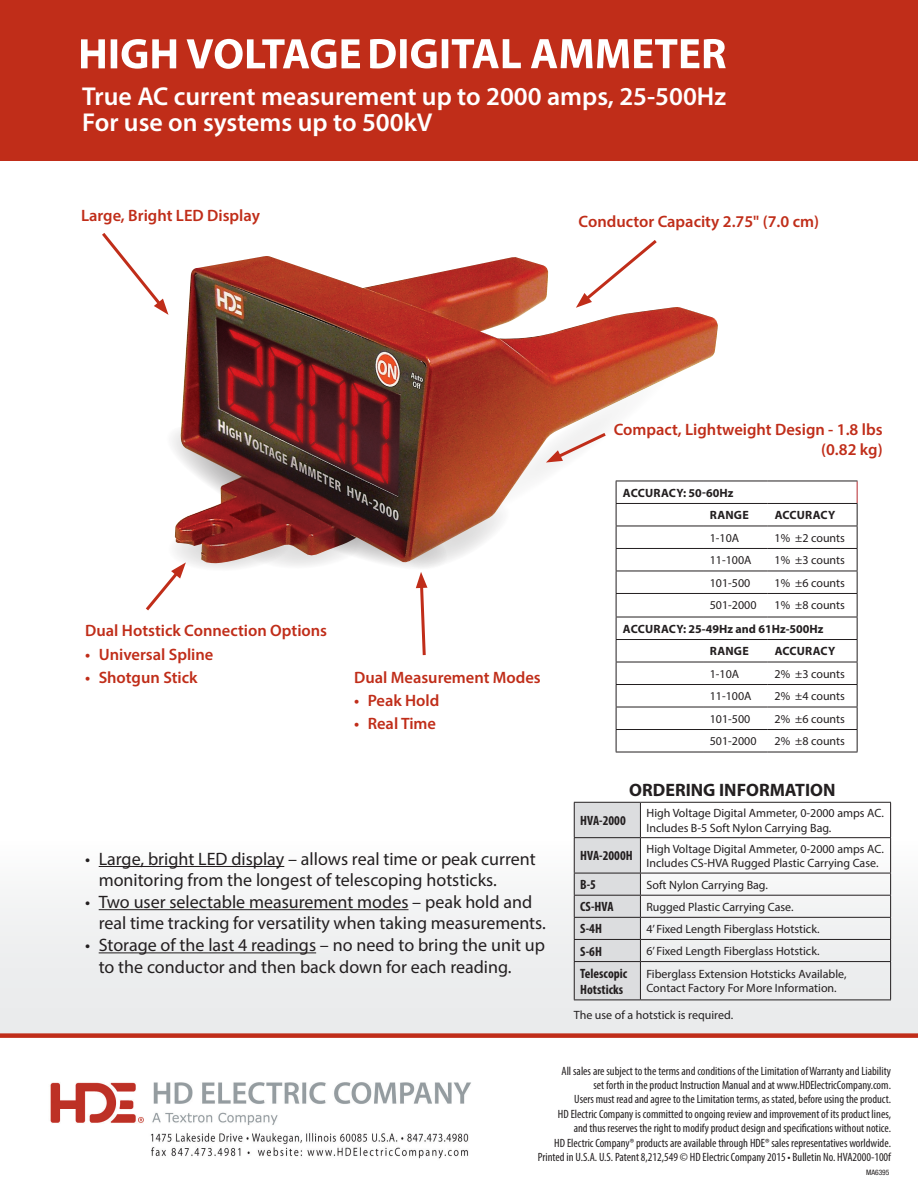
<style>
.page{position:relative;width:918px;height:1188px;background:#fff}
.page>*{position:absolute;margin:0;border:0;box-sizing:border-box;transform-origin:0 0}
.t1{font:600 25.95px "Myriad Pro";color:#fff}
.t2{font:18px/21.6px "Myriad Pro";color:#231f20}
.t3{font:700 18px "Myriad Pro";color:#231f20}
.t4{font:600 16.5px/19.8px "Myriad Pro";color:#c02d19;text-align:right}
.t5{font:700 condensed 13.5px/16.2px "Myriad Pro";color:#231f20}
.t6{font:condensed 12px "Myriad Pro";color:#231f20}
.t7{font:12px/14.4px "Myriad Pro";color:#231f20}
.t8{font:700 12px "Myriad Pro";letter-spacing:.005em;color:#231f20}
.t9{font:condensed 7.5px "Helvetica Neue LT Std";color:#231f20}
</style>
<div class="page">
<div style="left:0;top:0;width:918px;height:161px;background:#c02d19"></div>
<img style="left:182px;top:256px;width:536px;height:270px">
<svg style="left:172px;top:415px;width:231px;height:151px;background:#794444"></svg>
<svg style="left:576px;top:240px;width:84px;height:68px"></svg>
<svg style="left:102px;top:233px;width:66px;height:82px"></svg>
<svg style="left:146px;top:520px;width:218px;height:91px"></svg>
<div style="left:0;top:697px;width:918px;height:340px;background:linear-gradient(to right,#f7f7f8,#f5f5f6)"></div>
<img style="left:50px;top:1082px;width:421px;height:77px">
<div style="left:0;top:1033px;width:918px;height:5px;background:#c02d19"></div>
<svg style="left:403px;top:362px;width:277px;height:390px"></svg>
<hr style="left:616px;top:481px;width:87px;height:1px;background:#231f20">
<hr style="left:703px;top:481px;width:65px;height:1px;background:#231f20">
<hr style="left:768px;top:481px;width:90px;height:1px;background:#231f20">
<hr style="left:616px;top:503px;width:87px;height:1px;background:#231f20">
<hr style="left:703px;top:503px;width:65px;height:1px;background:#231f20">
<hr style="left:768px;top:503px;width:90px;height:1px;background:#231f20">
<hr style="left:616px;top:526px;width:87px;height:1px;background:#231f20">
<hr style="left:703px;top:526px;width:65px;height:1px;background:#231f20">
<hr style="left:768px;top:526px;width:90px;height:1px;background:#231f20">
<hr style="left:616px;top:548px;width:87px;height:1px;background:#231f20">
<hr style="left:703px;top:548px;width:65px;height:1px;background:#231f20">
<hr style="left:768px;top:548px;width:90px;height:1px;background:#231f20">
<hr style="left:616px;top:571px;width:87px;height:1px;background:#231f20">
<hr style="left:703px;top:571px;width:65px;height:1px;background:#231f20">
<hr style="left:768px;top:571px;width:90px;height:1px;background:#231f20">
<hr style="left:616px;top:593px;width:87px;height:1px;background:#231f20">
<hr style="left:703px;top:593px;width:65px;height:1px;background:#231f20">
<hr style="left:768px;top:593px;width:90px;height:1px;background:#231f20">
<hr style="left:616px;top:617px;width:87px;height:1px;background:#231f20">
<hr style="left:703px;top:617px;width:65px;height:1px;background:#231f20">
<hr style="left:768px;top:617px;width:90px;height:1px;background:#231f20">
<hr style="left:616px;top:639px;width:87px;height:1px;background:#231f20">
<hr style="left:703px;top:639px;width:65px;height:1px;background:#231f20">
<hr style="left:768px;top:639px;width:90px;height:1px;background:#231f20">
<hr style="left:616px;top:662px;width:87px;height:1px;background:#231f20">
<hr style="left:703px;top:662px;width:65px;height:1px;background:#231f20">
<hr style="left:768px;top:662px;width:90px;height:1px;background:#231f20">
<hr style="left:616px;top:684px;width:87px;height:1px;background:#231f20">
<hr style="left:703px;top:684px;width:65px;height:1px;background:#231f20">
<hr style="left:768px;top:684px;width:90px;height:1px;background:#231f20">
<hr style="left:616px;top:707px;width:87px;height:1px;background:#231f20">
<hr style="left:703px;top:707px;width:65px;height:1px;background:#231f20">
<hr style="left:768px;top:707px;width:90px;height:1px;background:#231f20">
<hr style="left:616px;top:729px;width:87px;height:1px;background:#231f20">
<hr style="left:703px;top:729px;width:65px;height:1px;background:#231f20">
<hr style="left:768px;top:729px;width:90px;height:1px;background:#231f20">
<hr style="left:616px;top:752px;width:87px;height:1px;background:#231f20">
<hr style="left:703px;top:752px;width:65px;height:1px;background:#231f20">
<hr style="left:768px;top:752px;width:90px;height:1px;background:#231f20">
<svg style="left:857px;top:481px;width:1px;height:271px"></svg>
<hr style="left:890px;top:803px;width:1px;height:34px;background:#231f20">
<hr style="left:640px;top:837px;width:251px;height:1px;background:#231f20">
<hr style="left:890px;top:838px;width:1px;height:35px;background:#231f20">
<hr style="left:640px;top:873px;width:251px;height:1px;background:#231f20">
<hr style="left:640px;top:895px;width:251px;height:1px;background:#231f20">
<hr style="left:640px;top:917px;width:251px;height:1px;background:#231f20">
<hr style="left:640px;top:939px;width:251px;height:1px;background:#231f20">
<svg style="left:574px;top:803px;width:67px;height:197px;background:#d2d3d5"></svg>
<svg style="left:890px;top:873px;width:1px;height:88px"></svg>
<hr style="left:574px;top:961px;width:66px;height:1px;background:#231f20">
<hr style="left:574px;top:962px;width:1px;height:38px;background:#231f20">
<hr style="left:640px;top:961px;width:251px;height:1px;background:#231f20">
<hr style="left:640px;top:962px;width:1px;height:38px;background:#231f20">
<hr style="left:890px;top:962px;width:1px;height:38px;background:#231f20">
<hr style="left:574px;top:1000px;width:66px;height:1px;background:#231f20">
<hr style="left:640px;top:1000px;width:251px;height:1px;background:#231f20">
<hr style="left:574px;top:802px;width:66px;height:1px;background:#231f20">
<hr style="left:640px;top:802px;width:251px;height:1px;background:#231f20">
<hr style="left:99px;top:866px;width:185px;height:1px;background:#231f20">
<hr style="left:99px;top:909px;width:310px;height:1px;background:#231f20">
<hr style="left:99px;top:952px;width:217px;height:1px;background:#231f20">
<svg style="left:370px;top:39px;width:356px;height:29px"></svg>
<svg style="left:81px;top:39px;width:279px;height:30px"></svg>
<p class="t1" style="left:82px;top:80px;width:645px">True AC current measurement up to 2000 amps, 25-500Hz</p>
<p class="t1" style="left:82px;top:106px;width:352px">For use on systems up to 500kV</p>
<p class="t4" style="left:81px;top:205px;width:181px">Large, Bright LED Display</p>
<p class="t4" style="left:579px;top:211px;width:242px">Conductor Capacity 2.75" (7.0 cm)</p>
<p class="t4" style="left:85px;top:621px;width:243px">Dual Hotstick Connection Options</p>
<p class="t4" style="left:85px;top:644px;width:130px">• Universal Spline</p>
<p class="t4" style="left:85px;top:667px;width:114px">• Shotgun Stick</p>
<p class="t4" style="left:354px;top:667px;width:188px">Dual Measurement Modes</p>
<p class="t4" style="left:354px;top:690px;width:87px">• Peak Hold</p>
<p class="t4" style="left:354px;top:713px;width:83px">• Real Time</p>
<p class="t2" style="left:99px;top:848px;width:439px;text-indent:-14px">• Large, bright LED display – allows real time or peak current monitoring from the longest of telescoping hotsticks.</p>
<p class="t2" style="left:99px;top:891px;width:449px;text-indent:-14px">• Two user selectable measurement modes – peak hold and real time tracking for versatility when taking measurements.</p>
<p class="t2" style="left:99px;top:934px;width:448px;text-indent:-14px">• Storage of the last 4 readings – no need to bring the unit up to the conductor and then back down for each reading.</p>
<p class="t4" style="left:614px;top:419px;width:270px">Compact, Lightweight Design - 1.8 lbs (0.82 kg)</p>
<p class="t8" style="left:623px;top:485px;width:112px">ACCURACY: 50-60Hz</p>
<p class="t8" style="left:710px;top:507px;width:40px">RANGE</p>
<p class="t8" style="left:775px;top:507px;width:62px">ACCURACY</p>
<p class="t7" style="left:710px;top:530px;width:31px">1-10A</p>
<p class="t7" style="left:775px;top:530px;width:72px">1% ±2 counts</p>
<p class="t7" style="left:710px;top:553px;width:43px">11-100A</p>
<p class="t7" style="left:775px;top:553px;width:72px">1% ±3 counts</p>
<p class="t7" style="left:710px;top:575px;width:42px">101-500</p>
<p class="t7" style="left:775px;top:575px;width:72px">1% ±6 counts</p>
<p class="t7" style="left:710px;top:598px;width:48px">501-2000</p>
<p class="t7" style="left:775px;top:598px;width:72px">1% ±8 counts</p>
<p class="t8" style="left:623px;top:621px;width:202px">ACCURACY: 25-49Hz and 61Hz-500Hz</p>
<p class="t8" style="left:710px;top:643px;width:40px">RANGE</p>
<p class="t8" style="left:775px;top:643px;width:62px">ACCURACY</p>
<p class="t7" style="left:710px;top:666px;width:31px">1-10A</p>
<p class="t7" style="left:775px;top:666px;width:72px">2% ±3 counts</p>
<p class="t7" style="left:710px;top:689px;width:43px">11-100A</p>
<p class="t7" style="left:775px;top:689px;width:72px">2% ±4 counts</p>
<p class="t7" style="left:710px;top:711px;width:42px">101-500</p>
<p class="t7" style="left:775px;top:711px;width:72px">2% ±6 counts</p>
<p class="t7" style="left:710px;top:734px;width:48px">501-2000</p>
<p class="t7" style="left:775px;top:734px;width:72px">2% ±8 counts</p>
<p class="t3" style="left:629px;top:778px;width:208px">ORDERING INFORMATION</p>
<p class="t5" style="left:580px;top:812px;width:47px">HVA-2000</p>
<p class="t7" style="left:646px;top:806px;width:239px">High Voltage Digital Ammeter, 0-2000 amps AC.<br>Includes B-5 Soft Nylon Carrying Bag.</p>
<p class="t5" style="left:580px;top:848px;width:54px">HVA-2000H</p>
<p class="t7" style="left:646px;top:841px;width:239px">High Voltage Digital Ammeter, 0-2000 amps AC.<br>Includes CS-HVA Rugged Plastic Carrying Case.</p>
<p class="t5" style="left:580px;top:876px;width:17px">B-5</p>
<p class="t7" style="left:646px;top:877px;width:123px">Soft Nylon Carrying Bag.</p>
<p class="t5" style="left:580px;top:898px;width:35px">CS-HVA</p>
<p class="t7" style="left:646px;top:899px;width:149px">Rugged Plastic Carrying Case.</p>
<p class="t5" style="left:580px;top:921px;width:23px">S-4H</p>
<p class="t7" style="left:646px;top:921px;width:175px">4’ Fixed Length Fiberglass Hotstick.</p>
<p class="t5" style="left:580px;top:943px;width:23px">S-6H</p>
<p class="t7" style="left:646px;top:944px;width:175px">6’ Fixed Length Fiberglass Hotstick.</p>
<p class="t5" style="left:580px;top:965px;width:48px">Telescopic<br>Hotsticks</p>
<p class="t7" style="left:646px;top:967px;width:202px">Fiberglass Extension Hotsticks Available,<br>Contact Factory For More Information.</p>
<p class="t7" style="left:574px;top:1008px;width:161px">The use of a hotstick is required.</p>
<p class="t6" style="left:562px;top:1063px;width:331px">All sales are subject to the terms and conditions of the Limitation of Warranty and Liability</p>
<p class="t6" style="left:593px;top:1078px;width:299px">set forth in the product Instruction Manual and at www.HDElectricCompany.com.</p>
<p class="t6" style="left:574px;top:1092px;width:318px">Users must read and agree to the Limitation terms, as stated, before using the product.</p>
<p class="t6" style="left:558px;top:1107px;width:335px">HD Electric Company is committed to ongoing review and improvement of its product lines,</p>
<p class="t6" style="left:574px;top:1121px;width:319px">and thus reserves the right to modify product design and specifications without notice.</p>
<p class="t6" style="left:554px;top:1135px;width:338px">HD Electric Company® products are available through HDE® sales representatives worldwide.</p>
<p class="t6" style="left:538px;top:1150px;width:355px">Printed in U.S.A. U.S. Patent 8,212,549 © HD Electric Company 2015 • Bulletin No. HVA2000-100f</p>
<p class="t9" style="left:866px;top:1168px;width:25px">MA6395</p>
</div>
